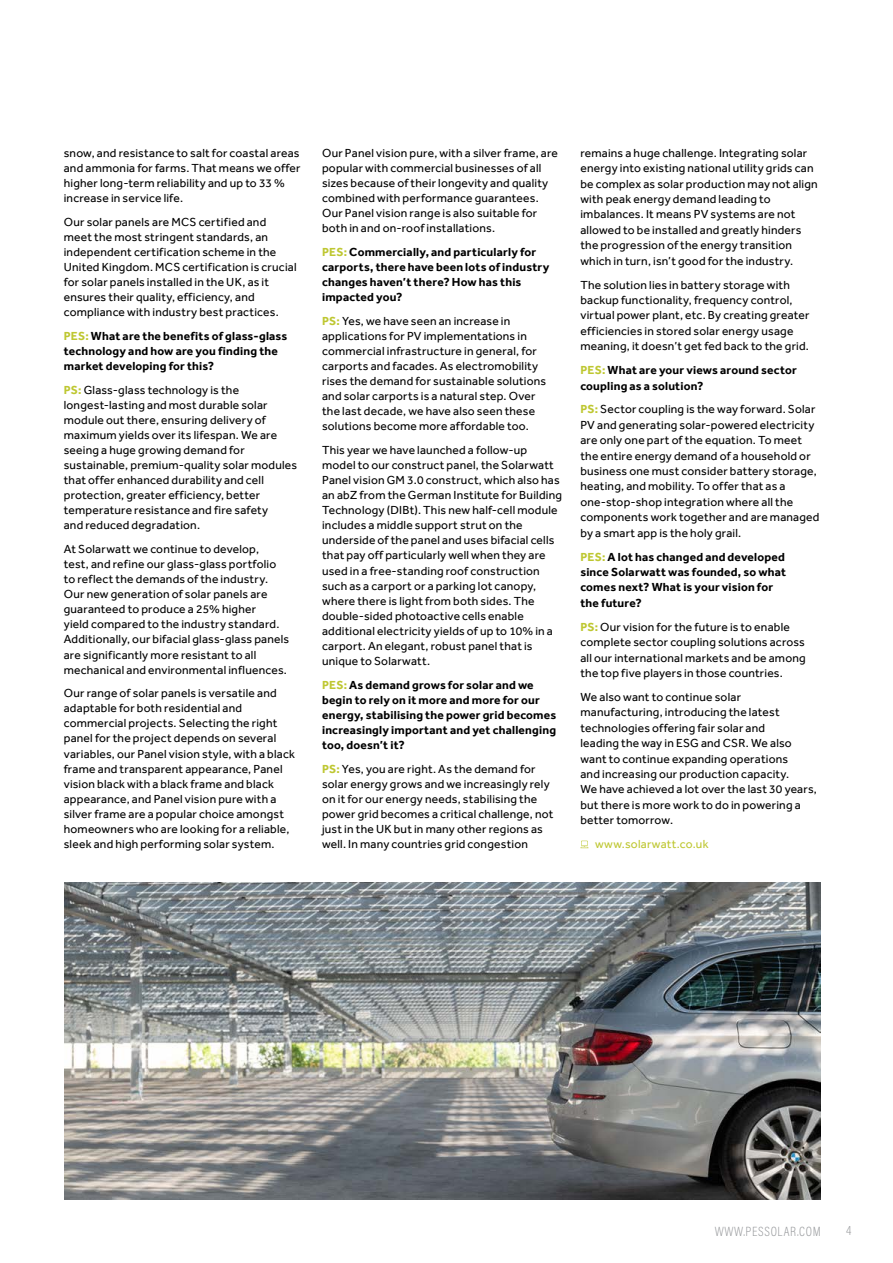
<style>
.page{position:relative;width:893px;height:1263px;background:#fff}
.page>*{position:absolute;margin:0;border:0;box-sizing:border-box;transform-origin:0 0}
.t1{font:200 13.5px "Acumin Pro Cond";letter-spacing:.05em;color:#939598}
.t2{font:12px/15.1px "Effra";letter-spacing:.015em;color:#000}
.t3{font:700 12px/15.1px "Effra";letter-spacing:.015em;color:#000}
.t4{font:12px "Effra";letter-spacing:.02em;color:#bec731}
.s1{color:#bec731}
.s2{font-weight:700;color:#bec731}
</style>
<div class="page">
<img style="left:64px;top:882px;width:757px;height:317px">
<svg style="left:580px;top:841px;width:8px;height:7px"></svg>
<p class="t2" style="left:64px;top:145px;width:238px">snow, and resistance to salt for coastal areas and ammonia for farms. That means we offer higher long-term reliability and up to 33 % increase in service life.</p>
<p class="t2" style="left:64px;top:214px;width:234px">Our solar panels are MCS certified and meet the most stringent standards, an independent certification scheme in the United Kingdom. MCS certification is crucial for solar panels installed in the UK, as it ensures their quality, efficiency, and compliance with industry best practices.</p>
<p class="t3" style="left:64px;top:328px;width:225px"><span class="s1">PES:</span> What are the benefits of glass-glass technology and how are you finding the market developing for this?</p>
<p class="t2" style="left:64px;top:382px;width:235px"><span class="s2">PS:</span> Glass-glass technology is the longest-lasting and most durable solar module out there, ensuring delivery of maximum yields over its lifespan. We are seeing a huge growing demand for sustainable, premium-quality solar modules that offer enhanced durability and cell protection, greater efficiency, better temperature resistance and fire safety<br>and reduced degradation.</p>
<p class="t2" style="left:64px;top:541px;width:227px">At Solarwatt we continue to develop,<br>test, and refine our glass-glass portfolio to reflect the demands of the industry.<br>Our new generation of solar panels are guaranteed to produce a 25% higher<br>yield compared to the industry standard.<br>Additionally, our bifacial glass-glass panels are significantly more resistant to all mechanical and environmental influences.</p>
<p class="t2" style="left:64px;top:685px;width:233px">Our range of solar panels is versatile and adaptable for both residential and commercial projects. Selecting the right panel for the project depends on several variables, our Panel vision style, with a black frame and transparent appearance, Panel vision black with a black frame and black appearance, and Panel vision pure with a silver frame are a popular choice amongst homeowners who are looking for a reliable, sleek and high performing solar system.</p>
<p class="t2" style="left:322px;top:145px;width:237px">Our Panel vision pure, with a silver frame, are popular with commercial businesses of all sizes because of their longevity and quality combined with performance guarantees.<br>Our Panel vision range is also suitable for both in and on-roof installations.</p>
<p class="t3" style="left:322px;top:244px;width:229px"><span class="s1">PES:</span> Commercially, and particularly for carports, there have been lots of industry changes haven’t there? How has this impacted you?</p>
<p class="t2" style="left:322px;top:313px;width:226px"><span class="s2">PS:</span> Yes, we have seen an increase in applications for PV implementations in commercial infrastructure in general, for carports and facades. As electromobility rises the demand for sustainable solutions and solar carports is a natural step. Over the last decade, we have also seen these solutions become more affordable too.</p>
<p class="t2" style="left:322px;top:442px;width:241px">This year we have launched a follow-up model to our construct panel, the Solarwatt Panel vision GM 3.0 construct, which also has an abZ from the German Institute for Building Technology (DIBt). This new half-cell module includes a middle support strut on the underside of the panel and uses bifacial cells that pay off particularly well when they are used in a free-standing roof construction such as a carport or a parking lot canopy, where there is light from both sides. The double-sided photoactive cells enable additional electricity yields of up to 10% in a carport. An elegant, robust panel that is unique to Solarwatt.</p>
<p class="t3" style="left:322px;top:677px;width:236px"><span class="s1">PES:</span> As demand grows for solar and we begin to rely on it more and more for our energy, stabilising the power grid becomes increasingly important and yet challenging too, doesn’t it?</p>
<p class="t2" style="left:322px;top:761px;width:233px"><span class="s2">PS:</span> Yes, you are right. As the demand for solar energy grows and we increasingly rely on it for our energy needs, stabilising the power grid becomes a critical challenge, not just in the UK but in many other regions as well. In many countries grid congestion</p>
<p class="t2" style="left:580px;top:145px;width:239px">remains a huge challenge. Integrating solar energy into existing national utility grids can be complex as solar production may not align with peak energy demand leading to imbalances. It means PV systems are not allowed to be installed and greatly hinders the progression of the energy transition which in turn, isn’t good for the industry.</p>
<p class="t2" style="left:580px;top:277px;width:231px">The solution lies in battery storage with backup functionality, frequency control, virtual power plant, etc. By creating greater efficiencies in stored solar energy usage meaning, it doesn’t get fed back to the grid.</p>
<p class="t3" style="left:580px;top:362px;width:218px"><span class="s1">PES:</span> What are your views around sector coupling as a solution?</p>
<p class="t2" style="left:580px;top:402px;width:241px"><span class="s2">PS:</span> Sector coupling is the way forward. Solar PV and generating solar-powered electricity are only one part of the equation. To meet the entire energy demand of a household or business one must consider battery storage, heating, and mobility. To offer that as a one-stop-shop integration where all the components work together and are managed by a smart app is the holy grail.</p>
<p class="t3" style="left:580px;top:549px;width:207px"><span class="s1">PES:</span> A lot has changed and developed since Solarwatt was founded, so what comes next? What is your vision for the future?</p>
<p class="t2" style="left:580px;top:619px;width:227px"><span class="s2">PS:</span> Our vision for the future is to enable complete sector coupling solutions across all our international markets and be among the top five players in those countries.</p>
<p class="t2" style="left:580px;top:689px;width:238px">We also want to continue solar manufacturing, introducing the latest technologies offering fair solar and<br>leading the way in ESG and CSR. We also want to continue expanding operations<br>and increasing our production capacity.<br>We have achieved a lot over the last 30 years, but there is more work to do in powering a better tomorrow.</p>
<p class="t4" style="left:595px;top:837px;width:115px">www.solarwatt.co.uk</p>
<p class="t1" style="left:715px;top:1223px;width:107px">WWW.PESSOLAR.COM</p>
<p class="t1" style="left:846px;top:1222px;width:7px">4</p>
</div>
